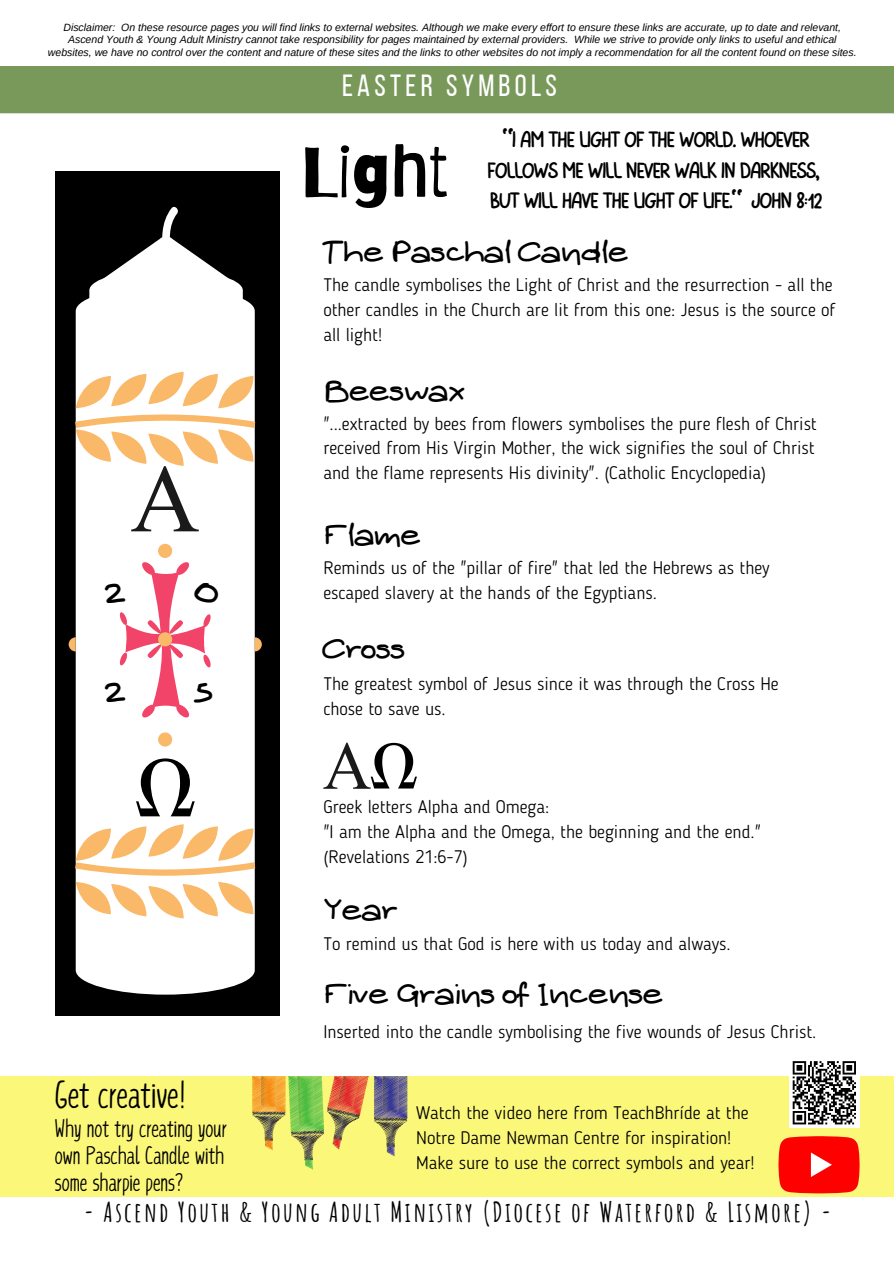
<style>
.page{position:relative;width:894px;height:1264px;background:#fff}
.page>*{position:absolute;margin:0;border:0;box-sizing:border-box;transform-origin:0 0}
.t1{font:70.5px "Barriecito";color:#000}
.t2{font:33px "Aka Acid GR Freefeel";color:#000}
.t3{font:30.6px "Bebas Neue";letter-spacing:.14em;color:#fff}
.t4{font:30px "Canva Handdrawn Cartoon";color:#000}
.t5{font:700 27px "Amatic SC";letter-spacing:.085em;color:#000}
.t6{font:27px "Aka Acid GR Freefeel";color:#000}
.t7{font:22.5px/30.5px "FEELFREE Regular";letter-spacing:-.03em;color:#000;text-align:center}
.t8{font:19.5px/27px "Canva Handdrawn Cartoon";color:#000}
.t9{font:300 18px/24.8px "Blogger Sans";color:#000}
.t10{font:italic 10.5px/12.3px "Arimo";color:#000;text-align:center}
</style>
<div class="page">
<div style="left:0;top:66px;width:893px;height:47px;background:#79995b"></div>
<div style="left:0;top:1076px;width:893px;height:120px;background:#fbf779"></div>
<svg style="left:778px;top:1136px;width:81px;height:57px"></svg>
<svg style="left:323px;top:742px;width:94px;height:46px"></svg>
<img style="left:359px;top:1093px;width:5px;height:22px">
<img style="left:337px;top:1076px;width:22px;height:21px">
<img style="left:337px;top:1090px;width:16px;height:7px">
<img style="left:304px;top:1160px;width:8px;height:9px">
<img style="left:386px;top:1147px;width:8px;height:9px">
<svg style="left:401px;top:1076px;width:5px;height:3px"></svg>
<img style="left:374px;top:1104px;width:33px;height:13px">
<svg style="left:374px;top:1117px;width:33px;height:30px"></svg>
<img style="left:382px;top:1088px;width:16px;height:13px">
<img style="left:382px;top:1101px;width:16px;height:12px">
<svg style="left:279px;top:1076px;width:5px;height:3px"></svg>
<img style="left:252px;top:1097px;width:107px;height:63px">
<img style="left:261px;top:1077px;width:16px;height:30px">
<img style="left:261px;top:1088px;width:12px;height:19px">
<div style="left:55px;top:171px;width:225px;height:845px;background:#000"></div>
<div style="left:76px;top:298px;width:179px;height:696px;background:#fff"></div>
<svg style="left:89px;top:206px;width:154px;height:139px"></svg>
<svg style="left:119px;top:561px;width:92px;height:157px"></svg>
<div style="left:158px;top:632px;width:14px;height:14px;background:#fab869;border-radius:50%"></div>
<div style="left:158px;top:732px;width:14px;height:14px;background:#fab869;border-radius:50%"></div>
<div style="left:158px;top:544px;width:14px;height:14px;background:#fab869;border-radius:50%"></div>
<svg style="left:69px;top:637px;width:7px;height:14px"></svg>
<svg style="left:255px;top:637px;width:7px;height:14px"></svg>
<svg style="left:75px;top:824px;width:180px;height:94px"></svg>
<svg style="left:136px;top:758px;width:58px;height:58px"></svg>
<svg style="left:75px;top:372px;width:180px;height:159px"></svg>
<div style="left:788px;top:1057px;width:71px;height:71px;background:#fff"></div>
<svg style="left:792px;top:1061px;width:64px;height:64px"></svg>
<p class="t10" style="left:48px;top:21px;width:810px">Disclaimer: On these resource pages you will find links to external websites. Although we make every effort to ensure these links are accurate, up to date and relevant,<br>Ascend Youth &amp; Young Adult Ministry cannot take responsibility for pages maintained by external providers. While we strive to provide only links to useful and ethical websites, we have no control over the content and nature of these sites and the links to other websites do not imply a recommendation for all the content found on these sites.</p>
<h3 class="t3" style="left:342px;top:69px;width:216px">EASTER SYMBOLS</h3>
<h2 class="t2" style="left:104px;top:571px;width:23px">2</h2>
<h2 class="t2" style="left:194px;top:571px;width:26px">0</h2>
<h2 class="t2" style="left:104px;top:671px;width:23px">2</h2>
<h2 class="t2" style="left:194px;top:671px;width:20px">5</h2>
<h1 class="t1" style="left:300px;top:123px;width:149px">Light</h1>
<p class="t7" style="left:487px;top:123px;width:336px">"I AM THE LIGHT OF THE WORLD. WHOEVER<br>FOLLOWS ME WILL NEVER WALK IN DARKNESS,<br>BUT WILL HAVE THE LIGHT OF LIFE." JOHN 8:12</p>
<h3 class="t6" style="left:323px;top:236px;width:306px">The Paschal Candle</h3>
<p class="t9" style="left:323px;top:273px;width:513px">The candle symbolises the Light of Christ and the resurrection - all the other candles in the Church are lit from this one: Jesus is the source of all light!</p>
<h3 class="t6" style="left:323px;top:375px;width:143px">Beeswax</h3>
<p class="t9" style="left:323px;top:411px;width:494px">"...extracted by bees from flowers symbolises the pure flesh of Christ received from His Virgin Mother, the wick signifies the soul of Christ and the flame represents His divinity". (Catholic Encyclopedia)</p>
<h3 class="t6" style="left:323px;top:519px;width:99px">Flame</h3>
<p class="t9" style="left:323px;top:555px;width:448px">Reminds us of the "pillar of fire" that led the Hebrews as they escaped slavery at the hands of the Egyptians.</p>
<h3 class="t6" style="left:323px;top:633px;width:83px">Cross</h3>
<p class="t9" style="left:323px;top:671px;width:457px">The greatest symbol of Jesus since it was through the Cross He chose to save us.</p>
<p class="t9" style="left:323px;top:794px;width:439px">Greek letters Alpha and Omega:<br>"I am the Alpha and the Omega, the beginning and the end." (Revelations 21:6-7)</p>
<h3 class="t6" style="left:323px;top:894px;width:76px">Year</h3>
<p class="t9" style="left:323px;top:930px;width:409px">To remind us that God is here with us today and always.</p>
<h3 class="t6" style="left:323px;top:978px;width:341px">Five Grains of Incense</h3>
<p class="t9" style="left:323px;top:1019px;width:494px">Inserted into the candle symbolising the five wounds of Jesus Christ.</p>
<h3 class="t4" style="left:55px;top:1069px;width:132px">Get creative!</h3>
<p class="t8" style="left:55px;top:1113px;width:173px">Why not try creating your own Paschal Candle with some sharpie pens?</p>
<h3 class="t5" style="left:84px;top:1190px;width:748px">- Ascend Youth &amp; Young Adult Ministry (Diocese of Waterford &amp; Lismore) -</h3>
<p class="t9" style="left:416px;top:1100px;width:340px">Watch the video here from TeachBhríde at the<br>Notre Dame Newman Centre for inspiration!<br>Make sure to use the correct symbols and year!</p>
</div>
